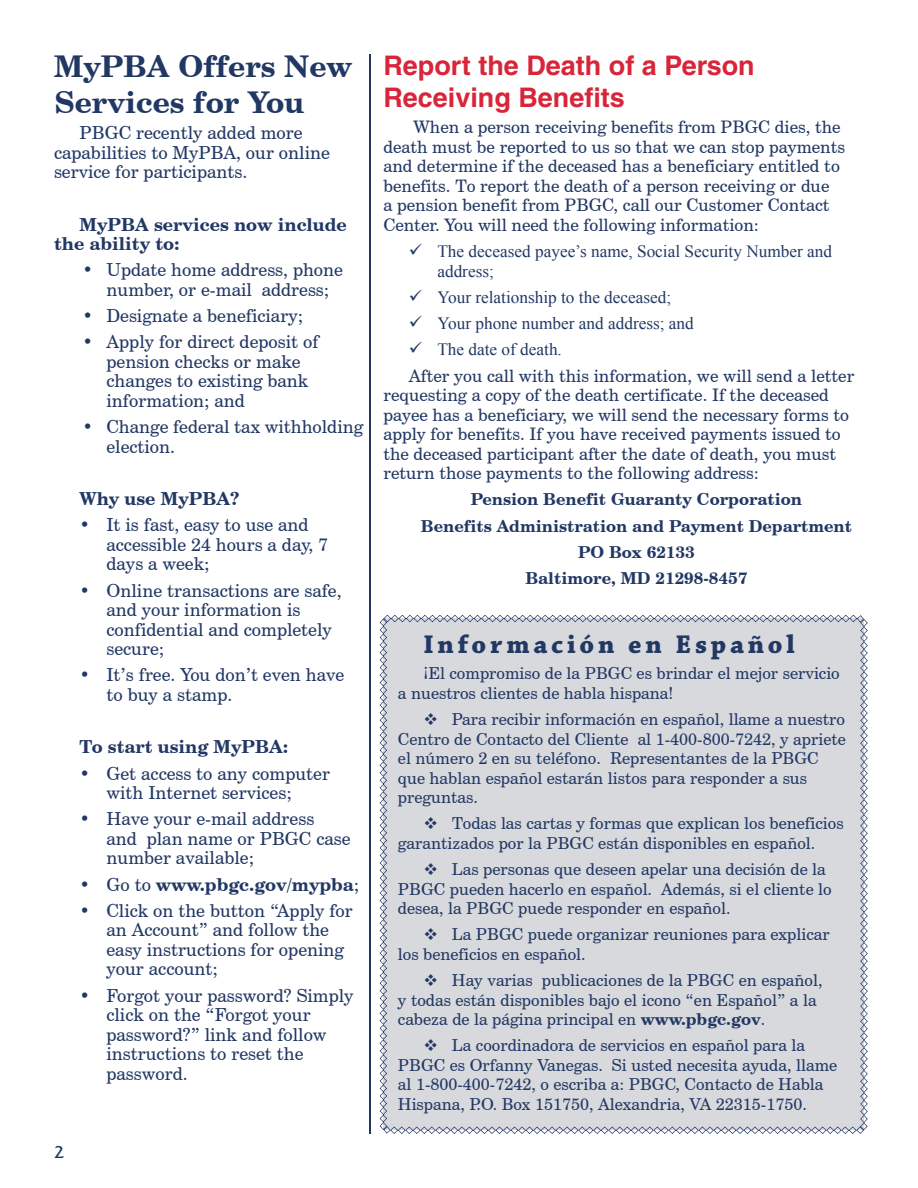
<style>
.page{position:relative;width:918px;height:1188px;background:#fff}
.page>*{position:absolute;margin:0;border:0;box-sizing:border-box;transform-origin:0 0}
.t1{font:700 30px/36px "Century Schoolbook BT";color:#223864}
.t2{font:700 27px/32.4px "Helvetica";color:#d9253a}
.t3{font:700 27px "Chaparral Pro";letter-spacing:.14em;color:#223864}
.t4{font:18px/19.5px "Century Schoolbook BT";color:#223864}
.t5{font:700 18px/19.5px "Century Schoolbook BT";color:#223864}
.t6{font:18px "Friz Quadrata";color:#223864}
.t7{font:17.25px/19.5px "Century Schoolbook BT";color:#223864}
.t8{font:17.25px/19.5px "Times New Roman";color:#223864}
.t9{font:16.5px/19.5px "Century Schoolbook BT";color:#223864}
.t10{font:700 16.5px/26.2px "Century Schoolbook BT";color:#223864;text-align:center}
.s1{font-weight:400}
.s2{font-weight:700}
</style>
<div class="page">
<div style="left:380px;top:615px;width:488px;height:519px;background:#d8d9dd"></div>
<hr style="left:369px;top:54px;width:2px;height:1080px;background:#223864">
<h1 class="t1" style="left:54px;top:48px;width:300px">MyPBA Offers New<br>Services for You</h1>
<p class="t4" style="left:54px;top:123px;width:277px;text-indent:26px">PBGC recently added more capabilities to MyPBA, our online service for participants.</p>
<p class="t5" style="left:54px;top:214px;width:294px;text-indent:26px">MyPBA services now include the ability to:</p>
<p class="t4" style="left:82px;top:260px;width:262px;text-align:center">• Update home address, phone number, or e-mail address;</p>
<p class="t4" style="left:82px;top:306px;width:222px">• Designate a beneficiary;</p>
<p class="t4" style="left:106px;top:332px;width:214px;text-indent:-24px">• Apply for direct deposit of pension checks or make changes to existing bank information; and</p>
<p class="t4" style="left:106px;top:417px;width:258px;text-indent:-24px">• Change federal tax withholding election.</p>
<p class="t5" style="left:80px;top:489px;width:162px">Why use MyPBA?</p>
<p class="t4" style="left:106px;top:515px;width:223px;text-indent:-27px">• It is fast, easy to use and accessible 24 hours a day, 7 days a week;</p>
<p class="t4" style="left:106px;top:580px;width:237px;text-indent:-27px">• Online transactions are safe, and your information is confidential and completely secure;</p>
<p class="t4" style="left:106px;top:665px;width:239px;text-indent:-27px">• It’s free. You don’t even have to buy a stamp.</p>
<p class="t5" style="left:80px;top:737px;width:211px">To start using MyPBA:</p>
<p class="t4" style="left:106px;top:763px;width:225px;text-indent:-27px">• Get access to any computer with Internet services;</p>
<p class="t4" style="left:106px;top:809px;width:246px;text-indent:-27px">• Have your e-mail address<br>and plan name or PBGC case number available;</p>
<p class="t5" style="left:80px;top:874px;width:281px"><span class="s1">• Go to</span> www.pbgc.gov/mypba<span class="s1">;</span></p>
<p class="t4" style="left:106px;top:900px;width:248px;text-indent:-27px">• Click on the button “Apply for an Account” and follow the easy instructions for opening your account;</p>
<p class="t4" style="left:106px;top:985px;width:249px;text-indent:-27px">• Forgot your password? Simply click on the “Forgot your password?” link and follow instructions to reset the password.</p>
<p class="t6" style="left:54px;top:1142px;width:12px">2</p>
<h2 class="t2" style="left:383px;top:49px;width:373px">Report the Death of a Person<br>Receiving Benefits</h2>
<p class="t7" style="left:383px;top:117px;width:463px;text-indent:30px">When a person receiving benefits from PBGC dies, the death must be reported to us so that we can stop payments and determine if the deceased has a beneficiary entitled to benefits. To report the death of a person receiving or due<br>a pension benefit from PBGC, call our Customer Contact Center. You will need the following information:</p>
<p class="t8" style="left:437px;top:241px;width:396px;text-indent:-28px">✓ The deceased payee’s name, Social Security Number and address;</p>
<p class="t8" style="left:409px;top:287px;width:264px">✓ Your relationship to the deceased;</p>
<p class="t8" style="left:409px;top:313px;width:286px">✓ Your phone number and address; and</p>
<p class="t8" style="left:409px;top:340px;width:155px">✓ The date of death.</p>
<p class="t7" style="left:383px;top:366px;width:472px;text-indent:25px">After you call with this information, we will send a letter requesting a copy of the death certificate. If the deceased payee has a beneficiary, we will send the necessary forms to apply for benefits. If you have received payments issued to the deceased participant after the date of death, you must return those payments to the following address:</p>
<p class="t10" style="left:421px;top:486px;width:433px">Pension Benefit Guaranty Corporation<br>Benefits Administration and Payment Department<br>PO Box 62133<br>Baltimore, MD 21298-8457</p>
<h2 class="t3" style="left:423px;top:629px;width:373px">Información en Español</h2>
<p class="t9" style="left:398px;top:663px;width:443px;text-indent:26px">¡El compromiso de la PBGC es brindar el mejor servicio a nuestros clientes de habla hispana!</p>
<p class="t9" style="left:398px;top:709px;width:450px;text-indent:26px">❖ Para recibir información en español, llame a nuestro Centro de Contacto del Cliente al 1-400-800-7242, y apriete el número 2 en su teléfono. Representantes de la PBGC que hablan español estarán listos para responder a sus preguntas.</p>
<p class="t9" style="left:398px;top:813px;width:447px;text-indent:26px">❖ Todas las cartas y formas que explican los beneficios garantizados por la PBGC están disponibles en español.</p>
<p class="t9" style="left:398px;top:859px;width:435px;text-indent:26px">❖ Las personas que deseen apelar una decisión de la<br>PBGC pueden hacerlo en español. Además, si el cliente lo desea, la PBGC puede responder en español.</p>
<p class="t9" style="left:398px;top:924px;width:433px;text-indent:26px">❖ La PBGC puede organizar reuniones para explicar los beneficios en español.</p>
<p class="t9" style="left:398px;top:970px;width:426px;text-indent:26px">❖ Hay varias publicaciones de la PBGC en español, y todas están disponibles bajo el icono “en Español” a la cabeza de la página principal en <span class="s2">www.pbgc.gov</span>.</p>
<p class="t9" style="left:398px;top:1035px;width:441px;text-indent:26px">❖ La coordinadora de servicios en español para la PBGC es Orfanny Vanegas. Si usted necesita ayuda, llame al 1-800-400-7242, o escriba a: PBGC, Contacto de Habla Hispana, P.O. Box 151750, Alexandria, VA 22315-1750.</p>
</div>
